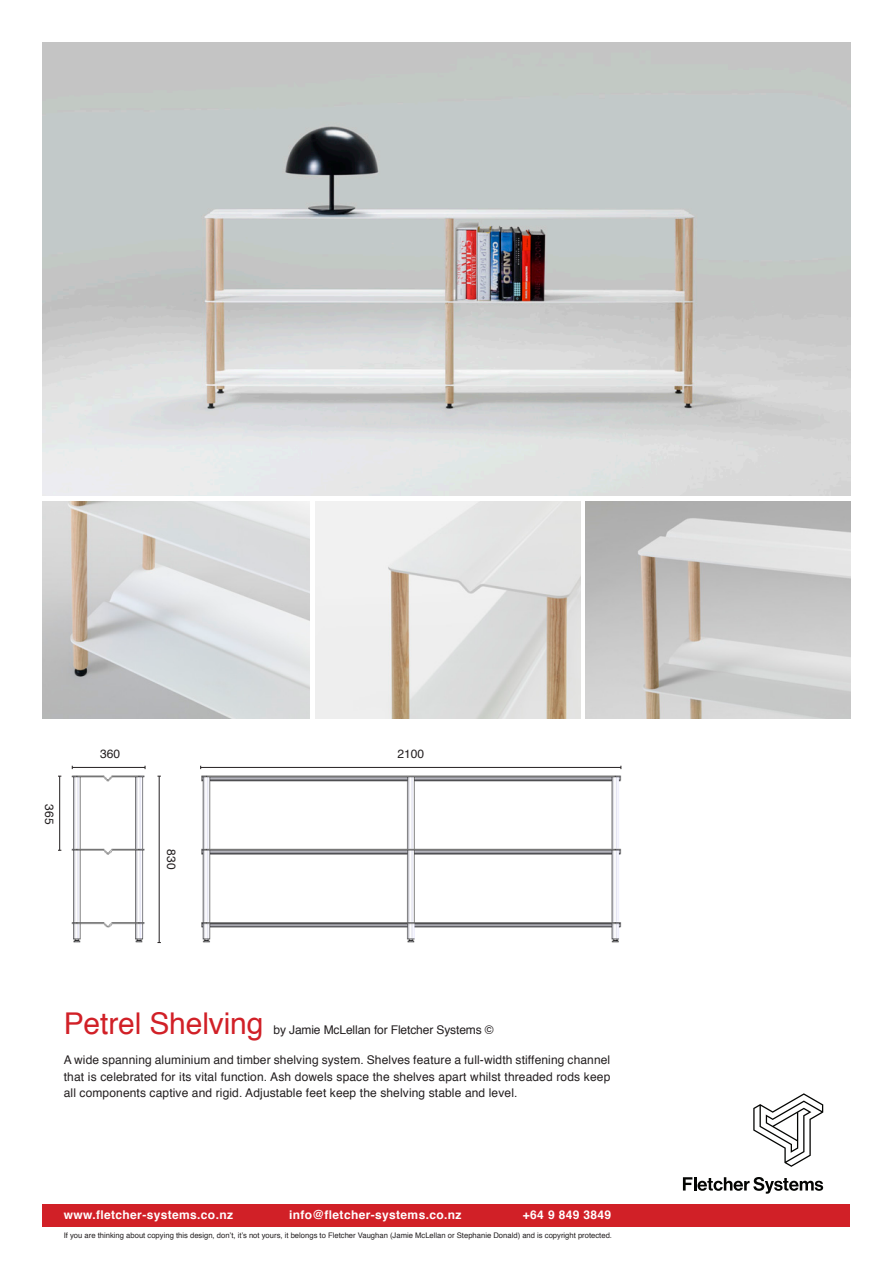
<style>
.page{position:relative;width:893px;height:1263px;background:#fff}
.page>*{position:absolute;margin:0;border:0;box-sizing:border-box;transform-origin:0 0}
.product_name{font:30px "Helvetica";letter-spacing:-.005em;color:#d12027}
.product_name-2{font:12px/16.5px "Helvetica";letter-spacing:.01em;color:#231f20;text-align:justify}
.t1{font:700 12px "Helvetica";letter-spacing:.03em;color:#fff}
.product_name-3{font:12px "Helvetica";letter-spacing:-.01em;color:#231f20}
.t2{font:7.65px "Helvetica";color:#231f20}
</style>
<div class="page">
<div style="left:43px;top:1204px;width:807px;height:23px;background:#d12027"></div>
<svg style="left:753px;top:1093px;width:70px;height:74px"></svg>
<svg style="left:683px;top:1177px;width:140px;height:17px"></svg>
<img style="left:58px;top:765px;width:564px;height:179px">
<img style="left:43px;top:43px;width:807px;height:453px">
<img style="left:43px;top:501px;width:267px;height:217px">
<img style="left:315px;top:501px;width:265px;height:217px">
<img style="left:586px;top:501px;width:264px;height:217px">
<hr style="left:159px;top:776px;width:1px;height:166px;background:#231f20">
<hr style="left:72px;top:767px;width:73px;height:1px;background:#231f20">
<hr style="left:59px;top:776px;width:1px;height:74px;background:#231f20">
<hr style="left:201px;top:767px;width:420px;height:1px;background:#231f20">
<p class="product_name-2" style="left:57px;top:804px;width:22px;rotate:90deg">365</p>
<p class="product_name-2" style="left:100px;top:746px;width:22px">360</p>
<p class="product_name-2" style="left:179px;top:849px;width:22px;rotate:90deg">830</p>
<p class="product_name-2" style="left:397px;top:746px;width:28px">2100</p>
<p class="product_name" style="left:64px;top:1000px;width:201px">Petrel Shelving</p>
<p class="product_name-3" style="left:273px;top:1020px;width:222px">by Jamie McLellan for Fletcher Systems ©</p>
<p class="product_name-2" style="left:64px;top:1052px;width:548px">A wide spanning aluminium and timber shelving system. Shelves feature a full-width stiffening channel that is celebrated for its vital function. Ash dowels space the shelves apart whilst threaded rods keep all components captive and rigid. Adjustable feet keep the shelving stable and level.</p>
<p class="t1" style="left:64px;top:1205px;width:171px">www.fletcher-systems.co.nz</p>
<p class="t1" style="left:289px;top:1205px;width:174px">info@fletcher-systems.co.nz</p>
<p class="t1" style="left:523px;top:1205px;width:90px">+64 9 849 3849</p>
<p class="t2" style="left:64px;top:1230px;width:550px">If you are thinking about copying this design, don’t, it’s not yours, it belongs to Fletcher Vaughan (Jamie McLellan or Stephanie Donald) and is copyright protected.</p>
</div>
